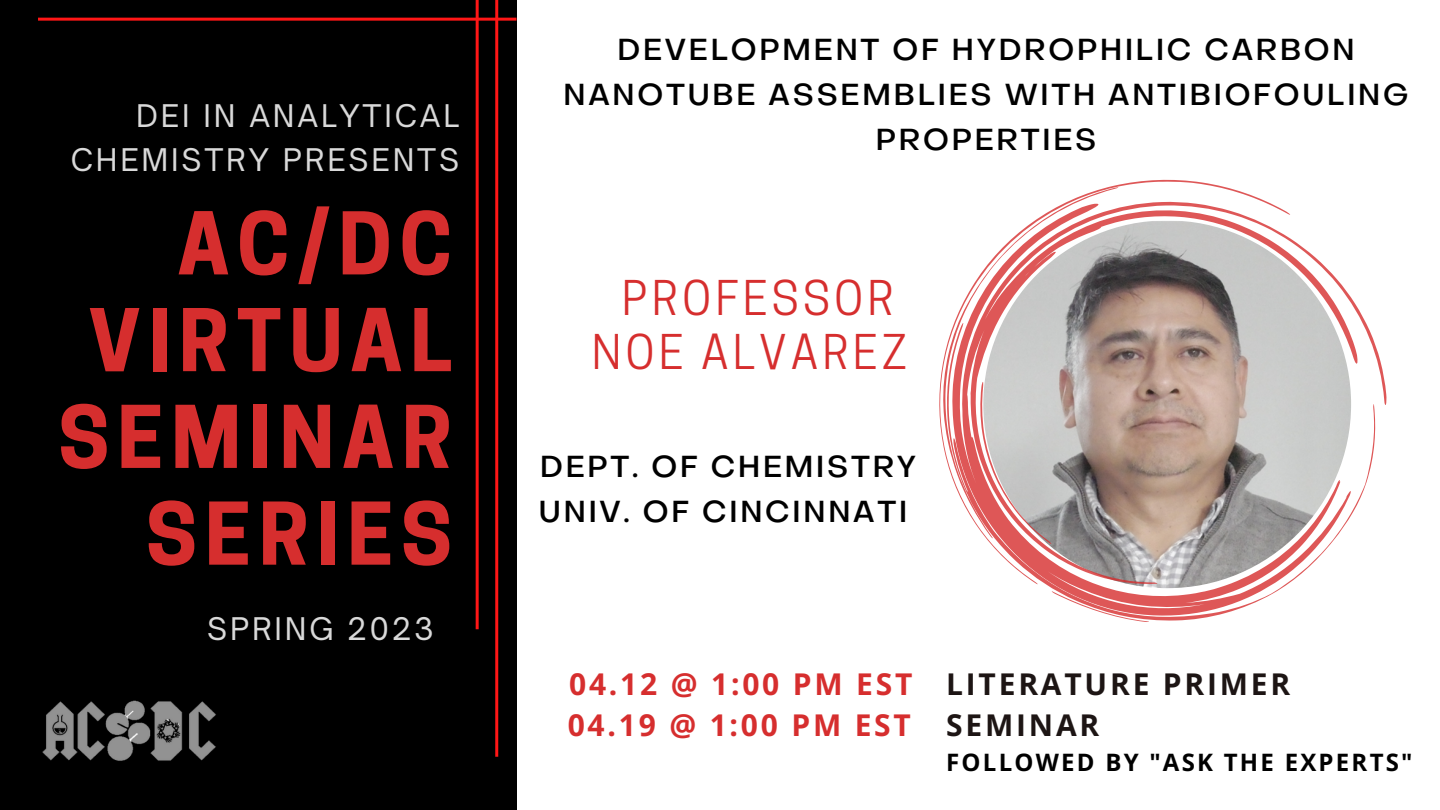
<style>
.page{position:relative;width:1440px;height:810px;background:#fff}
.page>*{position:absolute;margin:0;border:0;box-sizing:border-box;transform-origin:0 0}
.t1{font:700 81px/96.8px "Cooper Hewitt";letter-spacing:.095em;color:#d62e2e;text-align:right}
.t2{font:45px/54px "Cooper Hewitt";letter-spacing:.095em;color:#d62e2e;text-align:center}
.t3{font:500 30px/45px "Object Sans";letter-spacing:.095em;color:#000;text-align:center}
.t4{font:700 30px/41.2px "Open Sans";letter-spacing:.095em;color:#d62e2e}
.t5{font:29.9px/44.2px "Open Sauce One";letter-spacing:.095em;color:#d9d9d9;text-align:right}
.t6{font:700 24px "Open Sans";letter-spacing:.095em;color:#000}
.s1{color:#1d1514}
</style>
<div class="page">
<div style="left:0;top:0;width:516px;height:810px;background:#000"></div>
<hr style="left:495px;top:0;width:3px;height:757px;background:#ff1616">
<hr style="left:476px;top:0;width:3px;height:629px;background:#ff1616">
<hr style="left:38px;top:18px;width:479px;height:3px;background:#ff1616">
<img style="left:42px;top:700px;width:174px;height:61px">
<svg style="left:1291px;top:239px;width:96px;height:166px"></svg>
<svg style="left:939px;top:179px;width:352px;height:264px"></svg>
<svg style="left:943px;top:187px;width:175px;height:136px"></svg>
<svg style="left:943px;top:323px;width:434px;height:298px"></svg>
<p class="t5" style="left:71px;top:94px;width:390px">DEI IN ANALYTICAL<br>CHEMISTRY PRESENTS</p>
<h1 class="t1" style="left:58px;top:206px;width:395px">AC/DC<br>VIRTUAL<br>SEMINAR<br>SERIES</h1>
<p class="t5" style="left:207px;top:606px;width:228px">SPRING 2023</p>
<p class="t3" style="left:564px;top:30px;width:847px">DEVELOPMENT OF HYDROPHILIC CARBON<br>NANOTUBE ASSEMBLIES WITH ANTIBIOFOULING<br>PROPERTIES</p>
<h2 class="t2" style="left:592px;top:277px;width:317px">PROFESSOR<br>NOE ALVAREZ</h2>
<p class="t3" style="left:539px;top:446px;width:379px;text-align:left">DEPT. OF CHEMISTRY<br>UNIV. OF CINCINNATI</p>
<p class="t4" style="left:568px;top:662px;width:724px">04.12 @ 1:00 PM EST <span class="s1">LITERATURE PRIMER<br></span>04.19 @ 1:00 PM EST <span class="s1">SEMINAR</span></p>
<p class="t6" style="left:946px;top:745px;width:468px">FOLLOWED BY "ASK THE EXPERTS"</p>
</div>
